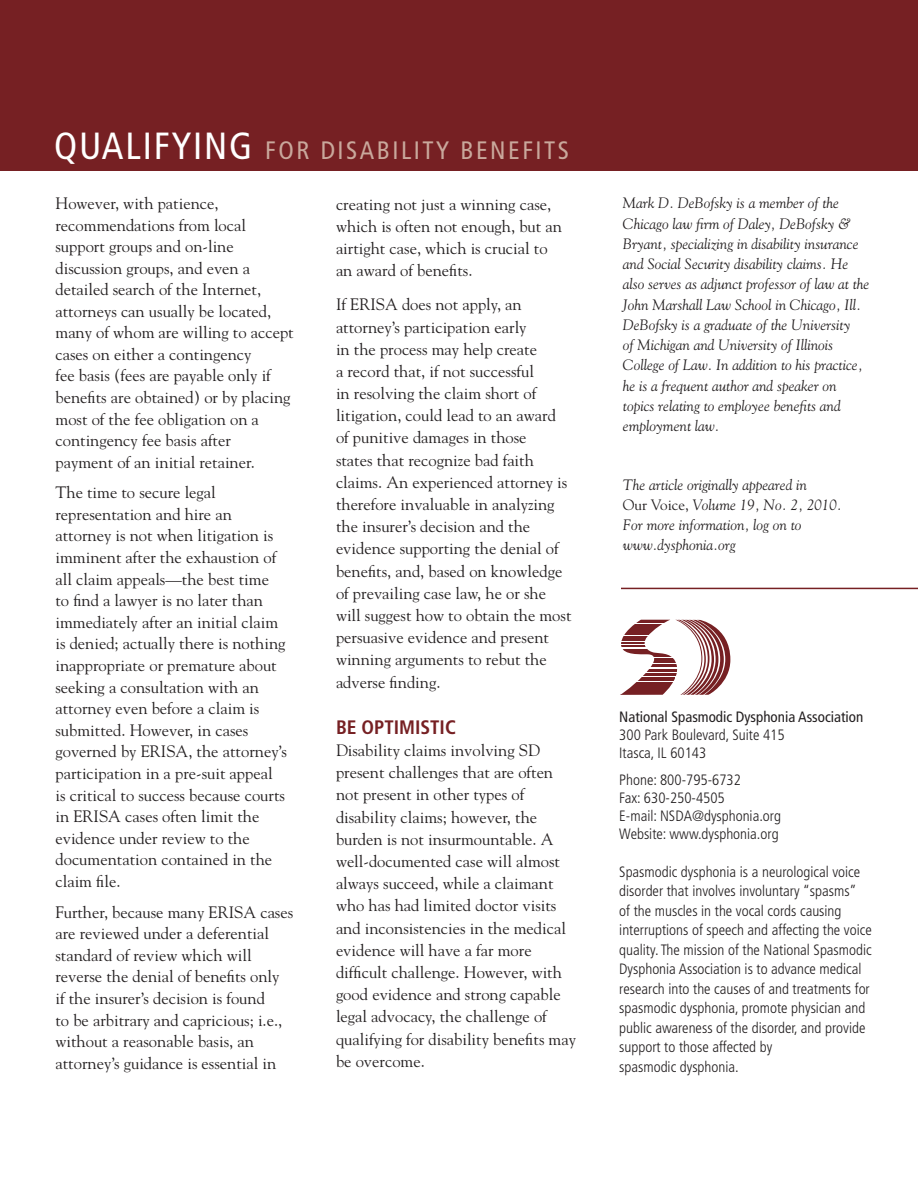
<style>
.page{position:relative;width:918px;height:1188px;background:#fff}
.page>*{position:absolute;margin:0;border:0;box-sizing:border-box;transform-origin:0 0}
.t1{font:condensed 25.2px "Frutiger";letter-spacing:.1em;color:#c9a89c}
.t2{font:700 condensed 19.5px "Frutiger";color:#762023}
.t3{font:16.5px/21.6px "Goudy";color:#231f20}
.t4{font:300 condensed 15px/19.5px "Frutiger";color:#231f20}
.t5{font:italic 15px/20.2px "Goudy";color:#231f20}
.t6{font:condensed 15px "Frutiger";color:#231f20}
.s1{font-size:37.8px;color:#fff}
.s2{font-style:normal}
</style>
<div class="page">
<div style="left:0;top:0;width:918px;height:170px;background:#762023"></div>
<svg style="left:620px;top:619px;width:111px;height:76px"></svg>
<hr style="left:621px;top:588px;width:297px;height:1px;background:#762023">
<p class="t1" style="left:54px;top:135px;width:517px"><span class="s1">Qualifying</span> for Disability Benefits</p>
<p class="t3" style="left:56px;top:192px;width:240px">However, with patience, recommendations from local support groups and on-line discussion groups, and even a detailed search of the Internet, attorneys can usually be located, many of whom are willing to accept cases on either a contingency<br>fee basis (fees are payable only if benefits are obtained) or by placing most of the fee obligation on a contingency fee basis after<br>payment of an initial retainer.</p>
<p class="t3" style="left:56px;top:481px;width:233px">The time to secure legal representation and hire an attorney is not when litigation is imminent after the exhaustion of all claim appeals—the best time<br>to find a lawyer is no later than immediately after an initial claim is denied; actually there is nothing inappropriate or premature about seeking a consultation with an attorney even before a claim is submitted. However, in cases governed by ERISA, the attorney’s participation in a pre-suit appeal<br>is critical to success because courts in ERISA cases often limit the evidence under review to the documentation contained in the claim file.</p>
<p class="t3" style="left:56px;top:901px;width:239px">Further, because many ERISA cases are reviewed under a deferential standard of review which will reverse the denial of benefits only<br>if the insurer’s decision is found<br>to be arbitrary and capricious; i.e., without a reasonable basis, an attorney’s guidance is essential in</p>
<p class="t3" style="left:336px;top:192px;width:227px;line-height:22.2px">creating not just a winning case, which is often not enough, but an airtight case, which is crucial to an award of benefits.</p>
<p class="t3" style="left:336px;top:293px;width:237px;line-height:22.2px">If ERISA does not apply, an attorney’s participation early<br>in the process may help create<br>a record that, if not successful<br>in resolving the claim short of litigation, could lead to an award of punitive damages in those<br>states that recognize bad faith claims. An experienced attorney is therefore invaluable in analyzing the insurer’s decision and the evidence supporting the denial of benefits, and, based on knowledge of prevailing case law, he or she will suggest how to obtain the most persuasive evidence and present winning arguments to rebut the adverse finding.</p>
<p class="t2" style="left:336px;top:716px;width:121px">BE OPTIMISTIC</p>
<p class="t3" style="left:336px;top:739px;width:242px;line-height:22.2px">Disability claims involving SD present challenges that are often not present in other types of disability claims; however, the burden is not insurmountable. A well-documented case will almost always succeed, while a claimant who has had limited doctor visits and inconsistencies in the medical evidence will have a far more difficult challenge. However, with good evidence and strong capable legal advocacy, the challenge of qualifying for disability benefits may be overcome.</p>
<p class="t5" style="left:623px;top:193px;width:248px">Mark D. DeBofsky is a member of the Chicago law firm of Daley, DeBofsky &amp; Bryant, specializing in disability insurance and Social Security disability claims. He also serves as adjunct professor of law at the John Marshall Law School in Chicago, Ill.<br>DeBofsky is a graduate of the University<br>of Michigan and University of Illinois College of Law. In addition to his practice, he is a frequent author and speaker on topics relating to employee benefits and employment law.</p>
<p class="t5" style="left:623px;top:474px;width:220px">The article originally appeared in<br><span class="s2">Our Voice,</span> Volume 19, No. 2, 2010.<br>For more information, log on to www.dysphonia.org</p>
<p class="t6" style="left:619px;top:708px;width:246px">National Spasmodic Dysphonia Association</p>
<p class="t4" style="left:619px;top:725px;width:167px">300 Park Boulevard, Suite 415</p>
<p class="t4" style="left:619px;top:743px;width:89px">Itasca, IL 60143</p>
<p class="t4" style="left:619px;top:770px;width:123px">Phone: 800-795-6732</p>
<p class="t4" style="left:619px;top:788px;width:107px">Fax: 630-250-4505</p>
<p class="t4" style="left:619px;top:806px;width:163px">E-mail: NSDA@dysphonia.org</p>
<p class="t4" style="left:619px;top:824px;width:161px">Website: www.dysphonia.org</p>
<p class="t4" style="left:619px;top:862px;width:254px">Spasmodic dysphonia is a neurological voice disorder that involves involuntary “spasms”<br>of the muscles in the vocal cords causing interruptions of speech and affecting the voice quality. The mission of the National Spasmodic Dysphonia Association is to advance medical research into the causes of and treatments for spasmodic dysphonia, promote physician and public awareness of the disorder, and provide support to those affected by<br>spasmodic dysphonia.</p>
</div>
